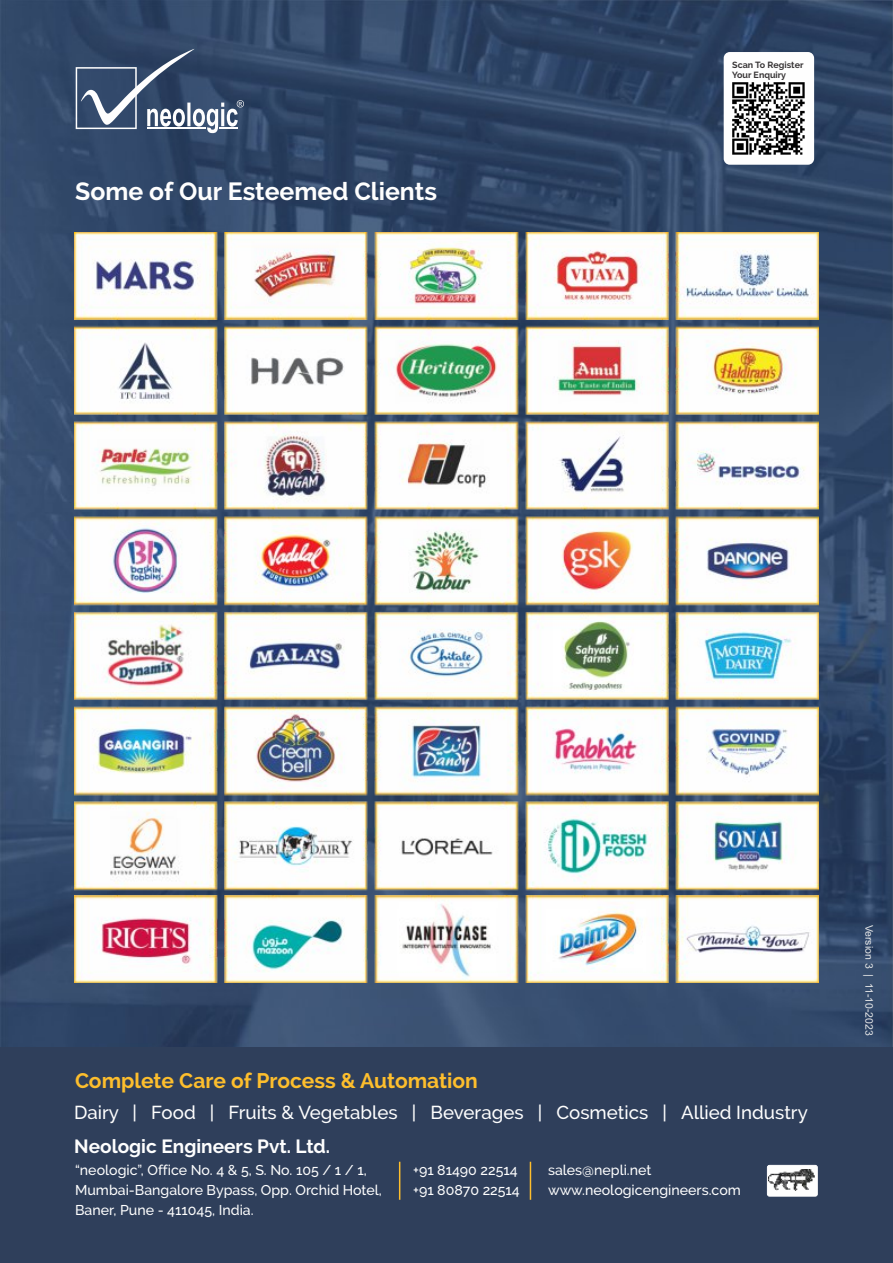
<style>
.page{position:relative;width:893px;height:1263px;background:#fff}
.page>*{position:absolute;margin:0;border:0;box-sizing:border-box;transform-origin:0 0}
.t1{font:700 24.75px "Raleway";color:#fefefe}
.t2{font:700 21px "Raleway";color:#fdbe2d}
.t3{font:700 19.05px "Raleway";color:#fefefe}
.t4{font:500 18.75px "Raleway";color:#fefefe}
.t5{font:500 14.1px/19.8px "Raleway";color:#fefefe}
.t6{font:10.5px "Arial";color:#e6e7e8}
.t7{font:700 9px/10.4px "Raleway";color:#373435}
</style>
<div class="page">
<img style="left:0;top:0;width:893px;height:1047px">
<div style="left:0;top:1047px;width:893px;height:216px;background:#2f3f5b"></div>
<img style="left:75px;top:233px;width:743px;height:750px">
<svg style="left:76px;top:49px;width:168px;height:84px;background:#536580"></svg>
<div style="left:724px;top:52px;width:90px;height:113px;background:#fefefe;border-radius:6px"></div>
<img style="left:732px;top:82px;width:73px;height:73px">
<hr style="left:530px;top:1162px;width:1px;height:38px;background:#fdbe2d">
<hr style="left:399px;top:1162px;width:1px;height:38px;background:#fdbe2d">
<div style="left:767px;top:1165px;width:50px;height:31px;background:#fefefe;border:1px solid #fefefe;border-radius:2px"></div>
<img style="left:769px;top:1169px;width:47px;height:21px">
<h1 class="t1" style="left:75px;top:176px;width:363px">Some of Our Esteemed Clients</h1>
<p class="t7" style="left:732px;top:59px;width:73px">Scan To Register<br>Your Enquiry</p>
<h2 class="t2" style="left:75px;top:1069px;width:404px">Complete Care of Process &amp; Automation</h2>
<h3 class="t4" style="left:74px;top:1101px;width:735px">Dairy | Food | Fruits &amp; Vegetables | Beverages | Cosmetics | Allied Industry</h3>
<h3 class="t3" style="left:74px;top:1135px;width:257px">Neologic Engineers Pvt. Ltd.</h3>
<p class="t5" style="left:75px;top:1160px;width:308px">“neologic”, Office No. 4 &amp; 5, S. No. 105 / 1 / 1,<br>Mumbai-Bangalore Bypass, Opp. Orchid Hotel,<br>Baner, Pune - 411045, India.</p>
<p class="t5" style="left:548px;top:1160px;width:194px">sales@nepli.net www.neologicengineers.com</p>
<p class="t5" style="left:413px;top:1160px;width:108px">+91 81490 22514 +91 80870 22514</p>
<p class="t6" style="left:873px;top:925px;width:113px;rotate:90deg">Version 3 | 11-10-2023</p>
</div>
